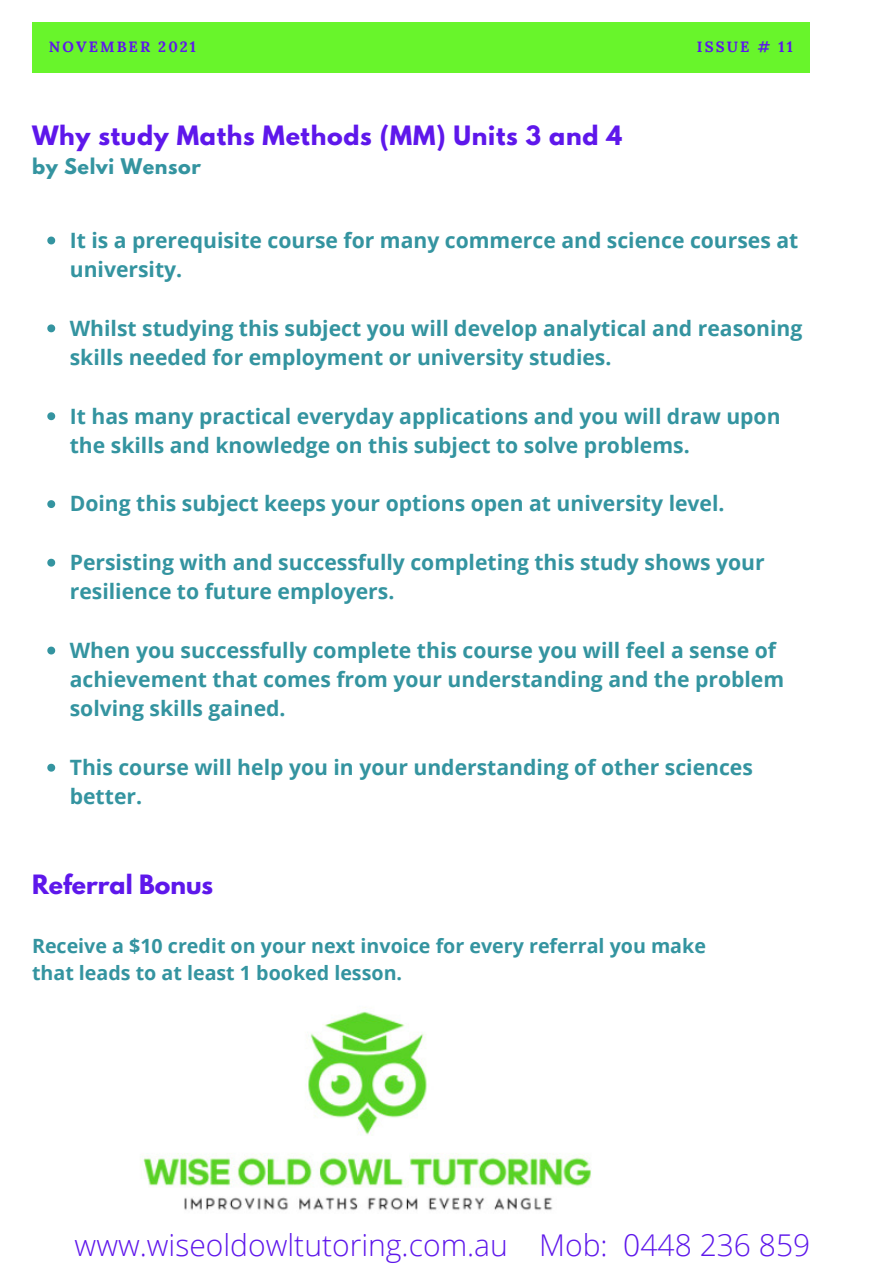
<style>
.page{position:relative;width:894px;height:1264px;background:#fff}
.page>*{position:absolute;margin:0;border:0;box-sizing:border-box;transform-origin:0 0}
.t1{font:300 30px "Open Sans";color:#5e17eb}
.t2{font:700 23.7px "League Spartan";letter-spacing:.03em;color:#5e17eb}
.t3{font:700 23.55px "League Spartan";color:#5e17eb}
.t4{font:700 21.15px/29.2px "Open Sans";color:#3494a0}
.t5{font:700 19.65px/27px "Open Sans";color:#3494a0}
.t6{font:700 19.2px "League Spartan";letter-spacing:.03em;color:#3494a0}
.t7{font:700 14.85px "Lora";letter-spacing:.14em;color:#5e17eb}
</style>
<div class="page">
<div style="left:32px;top:22px;width:777px;height:51px;background:#68f52b"></div>
<img style="left:140px;top:1007px;width:451px;height:204px">
<svg style="left:47px;top:236px;width:8px;height:8px"></svg>
<svg style="left:47px;top:324px;width:8px;height:8px"></svg>
<svg style="left:47px;top:412px;width:8px;height:8px"></svg>
<svg style="left:47px;top:500px;width:8px;height:8px"></svg>
<svg style="left:47px;top:558px;width:8px;height:8px"></svg>
<svg style="left:47px;top:646px;width:8px;height:8px"></svg>
<svg style="left:47px;top:763px;width:8px;height:8px"></svg>
<p class="t7" style="left:49px;top:34px;width:148px">NOVEMBER 2021</p>
<p class="t7" style="left:696px;top:34px;width:97px">ISSUE # 11</p>
<p class="t2" style="left:32px;top:117px;width:591px">Why study Maths Methods (MM) Units 3 and 4</p>
<p class="t6" style="left:32px;top:151px;width:170px">by Selvi Wensor</p>
<p class="t4" style="left:70px;top:225px;width:730px">It is a prerequisite course for many commerce and science courses at university.</p>
<p class="t4" style="left:70px;top:313px;width:734px">Whilst studying this subject you will develop analytical and reasoning skills needed for employment or university studies.</p>
<p class="t4" style="left:70px;top:401px;width:712px">It has many practical everyday applications and you will draw upon the skills and knowledge on this subject to solve problems.</p>
<p class="t4" style="left:70px;top:488px;width:656px">Doing this subject keeps your options open at university level.</p>
<p class="t4" style="left:70px;top:547px;width:696px">Persisting with and successfully completing this study shows your resilience to future employers.</p>
<p class="t4" style="left:70px;top:635px;width:715px">When you successfully complete this course you will feel a sense of achievement that comes from your understanding and the problem solving skills gained.</p>
<p class="t4" style="left:70px;top:752px;width:684px">This course will help you in your understanding of other sciences better.</p>
<p class="t3" style="left:32px;top:866px;width:182px">Referral Bonus</p>
<p class="t5" style="left:32px;top:931px;width:675px">Receive a $10 credit on your next invoice for every referral you make that leads to at least 1 booked lesson.</p>
<h1 class="t1" style="left:75px;top:1224px;width:737px">www.wiseoldowltutoring.com.au Mob: 0448 236 859</h1>
</div>
